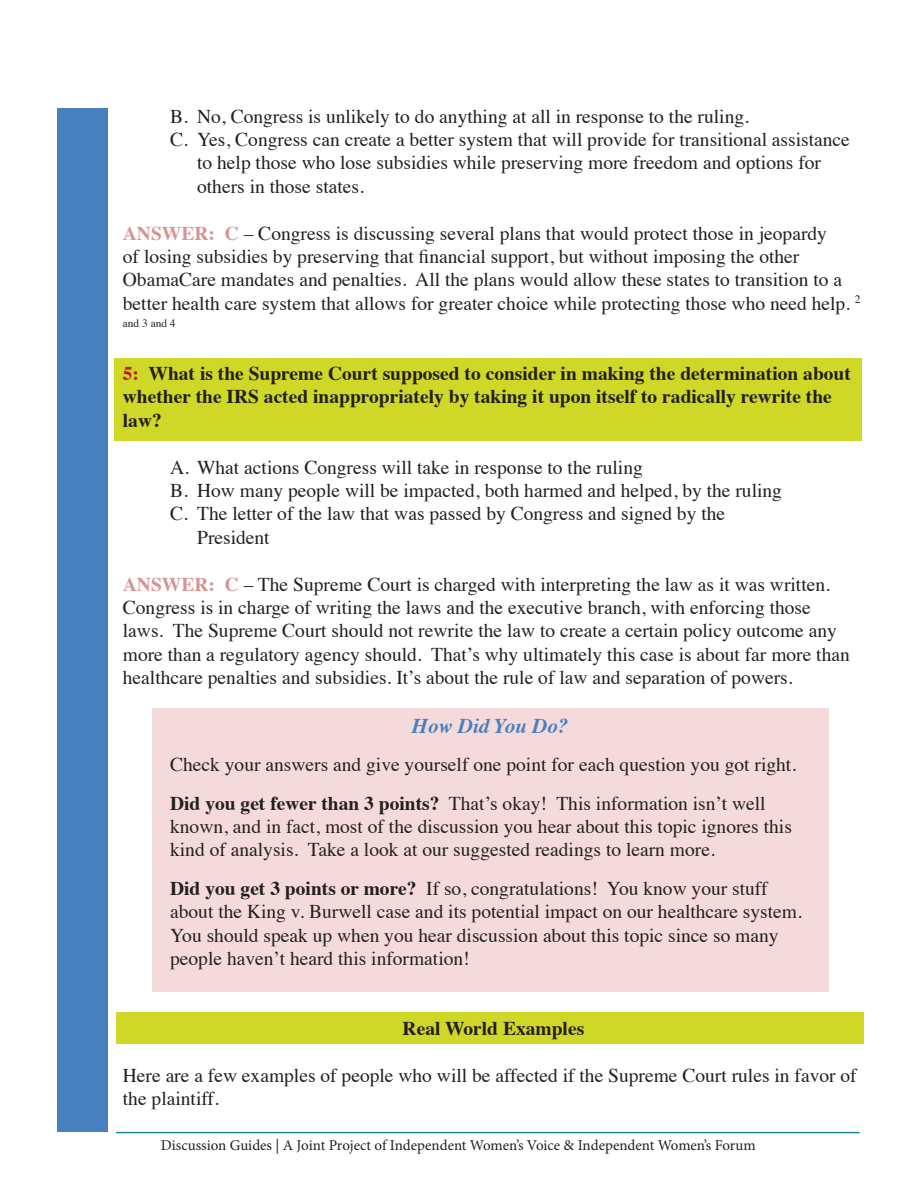
<style>
.page{position:relative;width:918px;height:1188px;background:#fff}
.page>*{position:absolute;margin:0;border:0;box-sizing:border-box;transform-origin:0 0}
.t1{font:italic 700 21px "Times";color:#4980bf}
.t2{font:19.5px/23.4px "Times";color:#231f20}
.t3{font:700 19.5px/23.4px "Times";color:#231f20}
.t4{font:15px "Minion Pro";color:#231f20}
.t5{font:11.4px "Times";color:#231f20}
.s1{font-weight:700;color:#d89394}
.s2{color:#bd1e35}
.s3{font-weight:700}
</style>
<div class="page">
<div style="left:116px;top:1012px;width:748px;height:32px;background:#cfd727"></div>
<div style="left:152px;top:708px;width:676px;height:284px;background:#f4dada"></div>
<div style="left:114px;top:358px;width:748px;height:82px;background:#cfd727"></div>
<div style="left:57px;top:108px;width:50px;height:1024px;background:#4980bf"></div>
<hr style="left:116px;top:1132px;width:744px;height:1px;background:#15879e">
<p class="t2" style="left:170px;top:103px;width:580px">B. No, Congress is unlikely to do anything at all in response to the ruling.</p>
<p class="t2" style="left:170px;top:126px;width:681px">C. Yes, Congress can create a better system that will provide for transitional assistance</p>
<p class="t2" style="left:197px;top:150px;width:625px">to help those who lose subsidies while preserving more freedom and options for</p>
<p class="t2" style="left:197px;top:173px;width:168px">others in those states.</p>
<p class="t2" style="left:123px;top:220px;width:739px"><span class="s1">ANSWER: C</span> – Congress is discussing several plans that would protect those in jeopardy<br>of losing subsidies by preserving that financial support, but without imposing the other ObamaCare mandates and penalties. All the plans would allow these states to transition to a better health care system that allows for greater choice while protecting those who need help. <sup>2</sup></p>
<p class="t5" style="left:123px;top:312px;width:54px">and 3 and 4</p>
<p class="t3" style="left:123px;top:360px;width:730px"><span class="s2">5:</span> What is the Supreme Court supposed to consider in making the determination about whether the IRS acted inappropriately by taking it upon itself to radically rewrite the law?</p>
<p class="t2" style="left:170px;top:454px;width:474px">A. What actions Congress will take in response to the ruling</p>
<p class="t2" style="left:170px;top:477px;width:613px">B. How many people will be impacted, both harmed and helped, by the ruling</p>
<p class="t2" style="left:170px;top:501px;width:557px">C. The letter of the law that was passed by Congress and signed by the</p>
<p class="t2" style="left:197px;top:524px;width:74px">President</p>
<p class="t2" style="left:123px;top:571px;width:728px"><span class="s1">ANSWER: C</span> – The Supreme Court is charged with interpreting the law as it was written.<br>Congress is in charge of writing the laws and the executive branch, with enforcing those laws. The Supreme Court should not rewrite the law to create a certain policy outcome any more than a regulatory agency should. That’s why ultimately this case is about far more than healthcare penalties and subsidies. It’s about the rule of law and separation of powers.</p>
<p class="t1" style="left:412px;top:706px;width:158px">How Did You Do?</p>
<p class="t2" style="left:170px;top:744px;width:628px;line-height:38.4px">Check your answers and give yourself one point for each question you got right.<br><span class="s3">Did you get fewer than 3 points?</span> That’s okay! This information isn’t well</p>
<p class="t2" style="left:170px;top:813px;width:623px">known, and in fact, most of the discussion you hear about this topic ignores this kind of analysis. Take a look at our suggested readings to learn more.</p>
<p class="t2" style="left:170px;top:875px;width:633px"><span class="s3">Did you get 3 points or more?</span> If so, congratulations! You know your stuff about the King v. Burwell case and its potential impact on our healthcare system.<br>You should speak up when you hear discussion about this topic since so many people haven’t heard this information!</p>
<p class="t3" style="left:403px;top:1015px;width:183px">Real World Examples</p>
<p class="t2" style="left:123px;top:1062px;width:735px">Here are a few examples of people who will be affected if the Supreme Court rules in favor of the plaintiff.</p>
<p class="t4" style="left:161px;top:1135px;width:596px">Discussion Guides | A Joint Project of Independent Women’s Voice &amp; Independent Women’s Forum</p>
</div>
